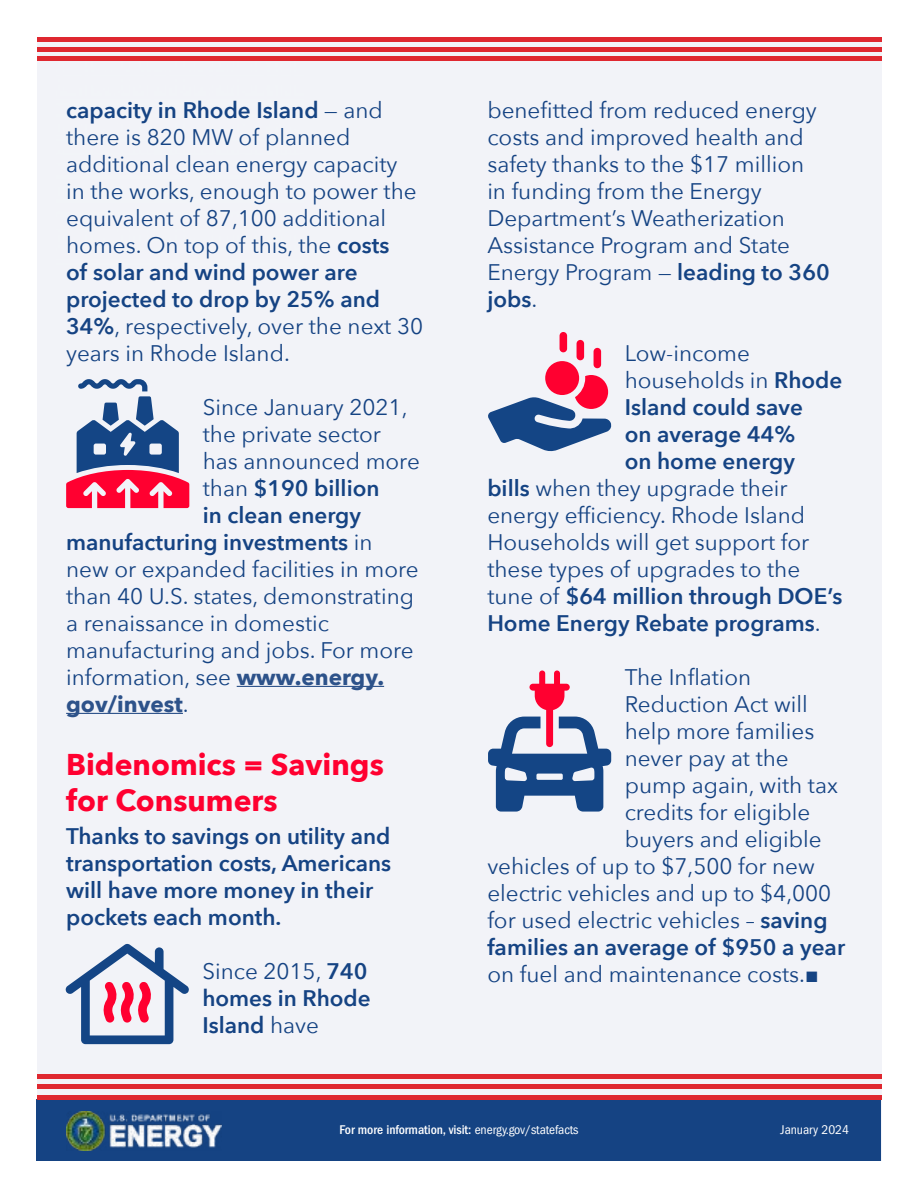
<style>
.page{position:relative;width:918px;height:1188px;background:#fff}
.page>*{position:absolute;margin:0;border:0;box-sizing:border-box;transform-origin:0 0}
.t1{font:700 30px/36px "Avenir Next";color:#ff0030}
.t2{font:22.5px/27px "Avenir Next";color:#154383}
.t3{font:600 22.5px/27px "Avenir Next";color:#154383}
.t4{font:700 22.5px "Avenir Next";color:#2d528a}
.t5{font:500 condensed 13.05px "Franklin Gothic LT Pro";letter-spacing:-.005em;color:#fff}
.t6{font:condensed 13.05px "Franklin Gothic LT Pro";letter-spacing:-.005em;color:#fff}
.s1{font-weight:600}
.s2{font-weight:400}
.s3{font-weight:700;color:#2d528a}
.s4{font-weight:400;color:#154383}
.s5{font-family:"Times New Roman";font-weight:700}
</style>
<div class="page">
<div style="left:37px;top:37px;width:844px;height:1124px;background:#f2f3f8"></div>
<img style="left:56px;top:51px;width:248px;height:1px">
<hr style="left:237px;top:686px;width:147px;height:1px;background:#2d528a">
<hr style="left:66px;top:713px;width:117px;height:1px;background:#2d528a">
<svg style="left:66px;top:379px;width:123px;height:129px"></svg>
<svg style="left:65px;top:944px;width:124px;height:100px"></svg>
<svg style="left:488px;top:375px;width:123px;height:77px"></svg>
<div style="left:545px;top:361px;width:34px;height:34px;background:#ff0030;border-radius:50%"></div>
<div style="left:560px;top:332px;width:7px;height:20px;background:#ff0030;border-radius:4px"></div>
<div style="left:577px;top:340px;width:7px;height:20px;background:#ff0030;border-radius:4px"></div>
<div style="left:594px;top:348px;width:7px;height:20px;background:#ff0030;border-radius:4px"></div>
<svg style="left:488px;top:670px;width:123px;height:142px"></svg>
<div style="left:37px;top:1099px;width:844px;height:62px;background:#154383"></div>
<img style="left:66px;top:1112px;width:155px;height:38px">
<div style="left:37px;top:1074px;width:844px;height:5px;background:#df2830"></div>
<hr style="left:37px;top:1085px;width:844px;height:4px;background:#df2830">
<hr style="left:37px;top:1095px;width:844px;height:4px;background:#df2830">
<div style="left:37px;top:37px;width:844px;height:5px;background:#df2830"></div>
<hr style="left:37px;top:47px;width:844px;height:4px;background:#df2830">
<div style="left:37px;top:56px;width:844px;height:5px;background:#df2830"></div>
<p class="t2" style="left:66px;top:95px;width:359px"><span class="s1">capacity in Rhode Island</span> — and there is 820 MW of planned additional clean energy capacity<br>in the works, enough to power the equivalent of 87,100 additional homes. On top of this, the <span class="s1">costs<br>of solar and wind power are projected to drop by 25% and<br>34%</span>, respectively, over the next 30 years in Rhode Island.</p>
<p class="t2" style="left:203px;top:392px;width:206px">Since January 2021,</p>
<p class="t2" style="left:203px;top:419px;width:180px">the private sector</p>
<p class="t2" style="left:203px;top:446px;width:219px">has announced more</p>
<p class="t3" style="left:203px;top:474px;width:178px"><span class="s2">than</span> $190 billion</p>
<p class="t3" style="left:203px;top:501px;width:160px">in clean energy</p>
<p class="t3" style="left:66px;top:528px;width:308px">manufacturing investments <span class="s2">in</span></p>
<p class="t2" style="left:66px;top:554px;width:354px">new or expanded facilities in more</p>
<p class="t2" style="left:66px;top:581px;width:349px">than 40 U.S. states, demonstrating</p>
<p class="t2" style="left:66px;top:608px;width:264px">a renaissance in domestic</p>
<p class="t2" style="left:66px;top:635px;width:349px">manufacturing and jobs. For more</p>
<p class="t2" style="left:66px;top:662px;width:319px">information, see <span class="s3">www.energy.</span></p>
<p class="t4" style="left:66px;top:684px;width:124px">gov/invest<span class="s4">.</span></p>
<h1 class="t1" style="left:66px;top:746px;width:319px">Bidenomics = Savings for Consumers</h1>
<p class="t3" style="left:66px;top:823px;width:327px">Thanks to savings on utility and transportation costs, Americans will have more money in their pockets each month.</p>
<p class="t3" style="left:202px;top:958px;width:170px"><span class="s2">Since 2015,</span> 740 homes in Rhode<br>Island <span class="s2">have</span></p>
<p class="t2" style="left:487px;top:95px;width:344px">benefitted from reduced energy costs and improved health and safety thanks to the $17 million<br>in funding from the Energy<br>Department’s Weatherization<br>Assistance Program and State<br>Energy Program — <span class="s1">leading to 360 jobs</span>.</p>
<p class="t2" style="left:625px;top:338px;width:127px">Low-income</p>
<p class="t2" style="left:625px;top:365px;width:219px">households in <span class="s1">Rhode</span></p>
<p class="t3" style="left:625px;top:393px;width:180px">Island could save</p>
<p class="t3" style="left:625px;top:420px;width:172px">on average 44%</p>
<p class="t3" style="left:625px;top:447px;width:172px">on home energy</p>
<p class="t2" style="left:487px;top:473px;width:302px"><span class="s1">bills</span> when they upgrade their</p>
<p class="t2" style="left:487px;top:500px;width:319px">energy efficiency. Rhode Island</p>
<p class="t2" style="left:487px;top:527px;width:323px">Households will get support for</p>
<p class="t2" style="left:487px;top:554px;width:314px">these types of upgrades to the</p>
<p class="t3" style="left:487px;top:582px;width:357px"><span class="s2">tune of</span> $64 million through DOE’s</p>
<p class="t3" style="left:487px;top:609px;width:335px">Home Energy Rebate programs<span class="s2">.</span></p>
<p class="t2" style="left:625px;top:662px;width:128px">The Inflation</p>
<p class="t2" style="left:625px;top:689px;width:185px">Reduction Act will</p>
<p class="t2" style="left:625px;top:716px;width:191px">help more families</p>
<p class="t2" style="left:625px;top:743px;width:166px">never pay at the</p>
<p class="t2" style="left:625px;top:770px;width:215px">pump again, with tax</p>
<p class="t2" style="left:625px;top:797px;width:187px">credits for eligible</p>
<p class="t2" style="left:625px;top:824px;width:198px">buyers and eligible</p>
<p class="t2" style="left:487px;top:851px;width:329px">vehicles of up to $7,500 for new</p>
<p class="t2" style="left:487px;top:878px;width:346px">electric vehicles and up to $4,000</p>
<p class="t2" style="left:487px;top:905px;width:342px">for used electric vehicles – <span class="s1">saving</span></p>
<p class="t3" style="left:487px;top:933px;width:359px">families an average of $950 a year</p>
<p class="t2" style="left:487px;top:959px;width:333px">on fuel and maintenance costs.<span class="s5">■</span></p>
<p class="t5" style="left:339px;top:1122px;width:241px">For more information, visit: <span class="s2">energy.gov/statefacts</span></p>
<p class="t6" style="left:781px;top:1122px;width:70px">January 2024</p>
</div>
